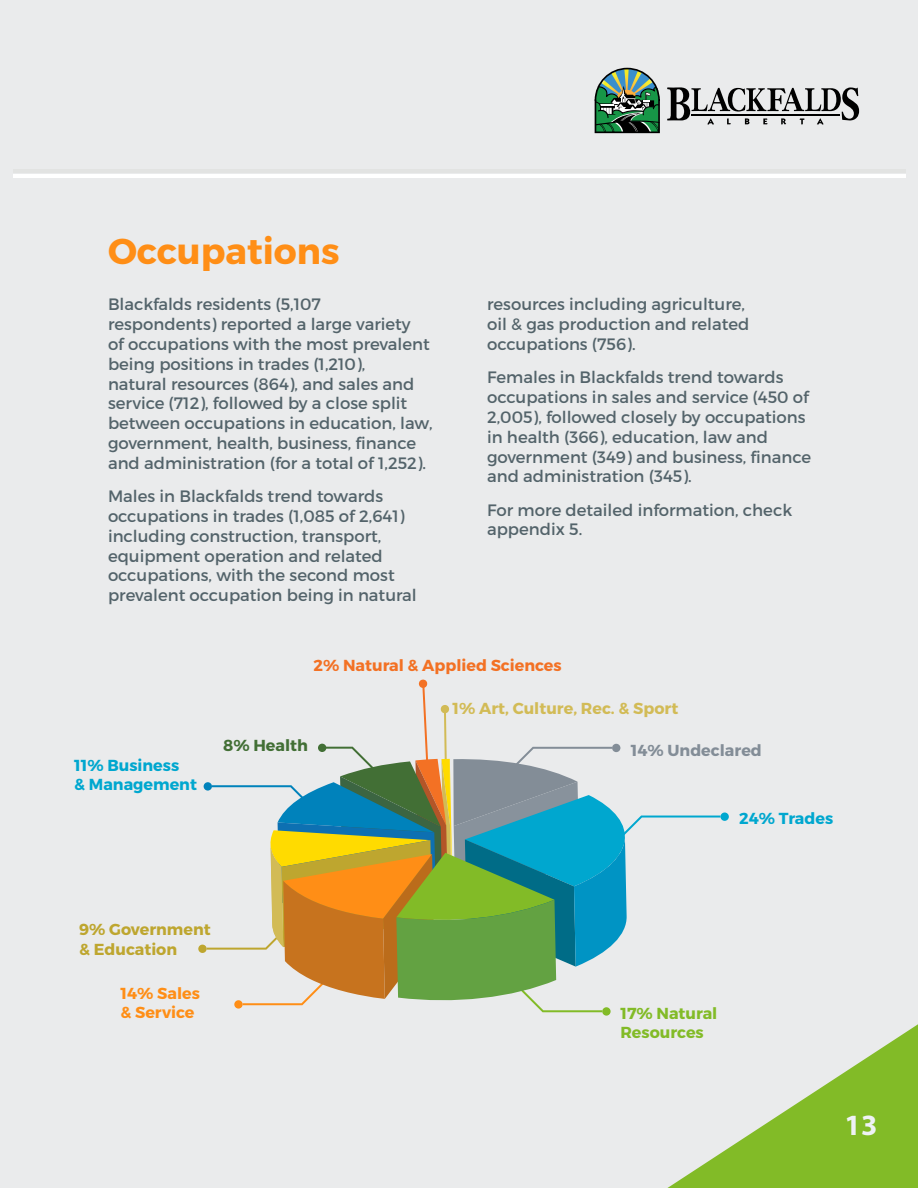
<style>
.page{position:relative;width:918px;height:1188px;background:#eaebec}
.page>*{position:absolute;margin:0;border:0;box-sizing:border-box;transform-origin:0 0}
.Heading_2{font:700 36px "Montserrat";color:#ff8e16}
.t1{font:700 29.55px "Myriad Pro";color:#eff2f5}
.t2{font:16.5px/19.8px "Montserrat";color:#53636a}
.t3{font:700 15.9px/19.2px "Montserrat";color:#00a7cf}
.t4{font:700 15.9px "Montserrat";color:#f37124}
.t5{font:700 15.9px "Montserrat";color:#d2bb56}
.t6{font:700 15.9px/19.2px "Montserrat";color:#bea62f}
.t7{font:700 15.9px/19.2px "Montserrat";color:#82bb27}
.t8{font:700 15.9px/19.2px "Montserrat";color:#ff8e16}
.t9{font:700 15.9px "Montserrat";color:#838d97}
.t10{font:700 15.9px "Montserrat";color:#426f35}
</style>
<div class="page">
<hr style="left:13px;top:169px;width:892px;height:4px;background:#e2e3e2">
<hr style="left:13px;top:174px;width:892px;height:3px;background:#fff">
<svg style="left:595px;top:68px;width:65px;height:65px;background:#547f67"></svg>
<svg style="left:667px;top:87px;width:192px;height:38px"></svg>
<svg style="left:667px;top:1024px;width:251px;height:164px"></svg>
<div style="left:198px;top:945px;width:9px;height:8px;background:#bea62f;border-radius:50%"></div>
<div style="left:720px;top:813px;width:9px;height:8px;background:#00a7cf;border-radius:50%"></div>
<div style="left:204px;top:782px;width:8px;height:9px;background:#0082bb;border-radius:50%"></div>
<div style="left:602px;top:1007px;width:9px;height:9px;background:#82bb27;border-radius:50%"></div>
<svg style="left:207px;top:679px;width:513px;height:333px"></svg>
<p class="Heading_2" style="left:108px;top:229px;width:233px">Occupations</p>
<p class="t2" style="left:108px;top:295px;width:326px">Blackfalds residents (5,107 respondents) reported a large variety<br>of occupations with the most prevalent being positions in trades (1,210),<br>natural resources (864), and sales and service (712), followed by a close split between occupations in education, law, government, health, business, finance and administration (for a total of 1,252).</p>
<p class="t2" style="left:108px;top:486px;width:310px">Males in Blackfalds trend towards occupations in trades (1,085 of 2,641) including construction, transport, equipment operation and related occupations, with the second most prevalent occupation being in natural</p>
<p class="t2" style="left:487px;top:295px;width:264px">resources including agriculture, oil &amp; gas production and related occupations (756).</p>
<p class="t2" style="left:487px;top:367px;width:326px">Females in Blackfalds trend towards occupations in sales and service (450 of 2,005), followed closely by occupations in health (366), education, law and government (349) and business, finance and administration (345).</p>
<p class="t2" style="left:487px;top:500px;width:307px">For more detailed information, check appendix 5.</p>
<p class="t4" style="left:313px;top:656px;width:250px">2% Natural &amp; Applied Sciences</p>
<p class="t3" style="left:74px;top:756px;width:124px">11% Business<br>&amp; Management</p>
<p class="t10" style="left:223px;top:736px;width:86px">8% Health</p>
<p class="t5" style="left:453px;top:698px;width:227px">1% Art, Culture, Rec. &amp; Sport</p>
<p class="t9" style="left:631px;top:740px;width:133px">14% Undeclared</p>
<p class="t3" style="left:739px;top:809px;width:95px">24% Trades</p>
<p class="t6" style="left:79px;top:920px;width:133px">9% Government &amp; Education</p>
<p class="t8" style="left:121px;top:984px;width:81px">14% Sales &amp; Service</p>
<p class="t7" style="left:620px;top:1004px;width:98px">17% Natural<br>Resources</p>
<h2 class="t1" style="left:845px;top:1105px;width:34px">13</h2>
</div>
